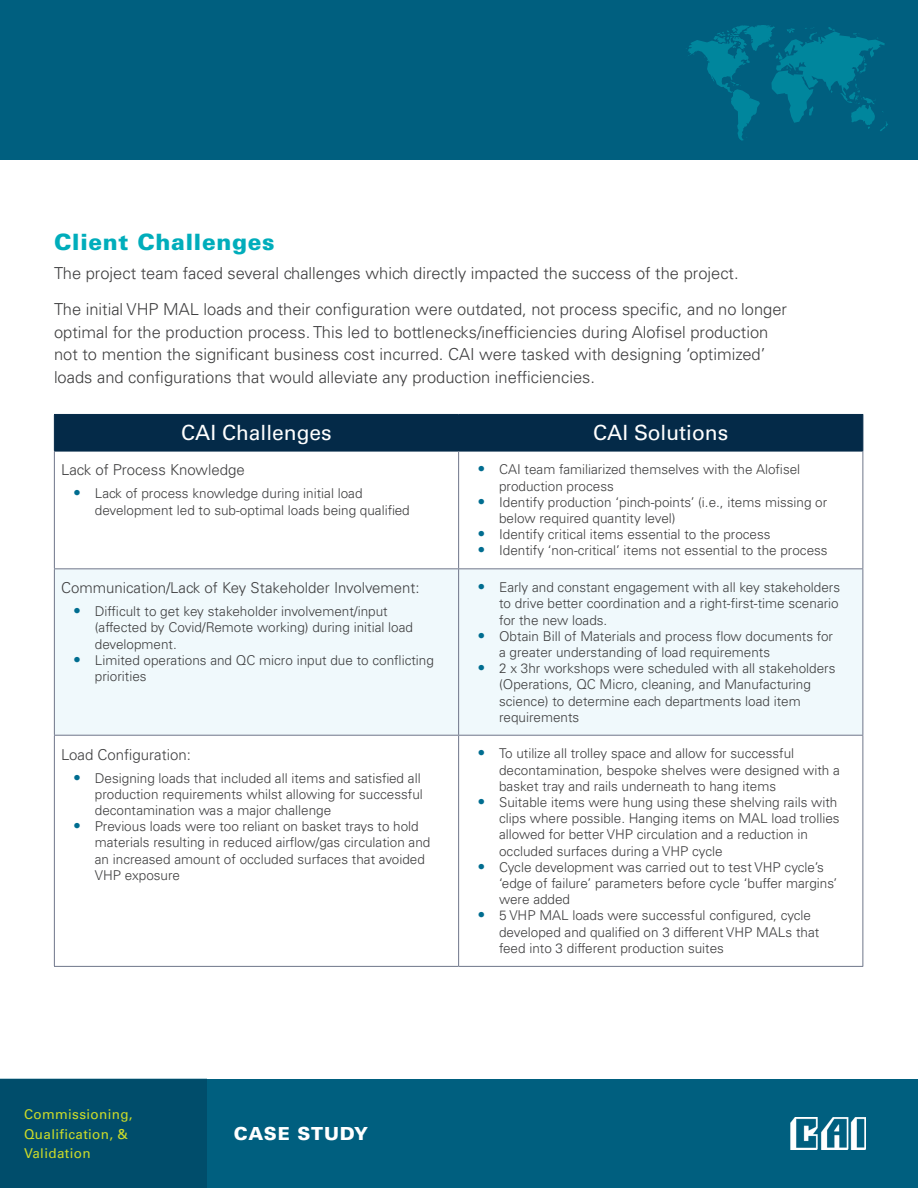
<style>
.page{position:relative;width:918px;height:1188px;background:#fff}
.page>*{position:absolute;margin:0;border:0;box-sizing:border-box;transform-origin:0 0}
.t1{font:900 22.5px "Univers LT Std";letter-spacing:.03em;color:#00adbb}
.t2{font:21px "Univers LT Std";color:#fff}
.t3{font:900 18px "Univers LT Std";letter-spacing:.03em;color:#fff}
.t4{font:300 16.5px/22.5px "Univers LT Std";color:#3e3e3f}
.t5{font:300 15px "Univers LT Std";color:#3e3e3f}
.t6{font:300 13.5px/16.2px "Univers LT Std";color:#3e3e3f}
.t7{font:13.5px/19.5px "Univers LT Std";letter-spacing:.025em;color:#ccdb29}
.s1{font-weight:700;font-size:15px;color:#006d90}
</style>
<div class="page">
<div style="left:0;top:1079px;width:918px;height:109px;background:#005f7f"></div>
<div style="left:0;top:1079px;width:206px;height:109px;background:#004d6b"></div>
<img style="left:790px;top:1117px;width:76px;height:33px">
<div style="left:0;top:0;width:918px;height:160px;background:#005f7f"></div>
<svg style="left:686px;top:25px;width:202px;height:116px"></svg>
<div style="left:55px;top:415px;width:807px;height:36px;background:#042a48"></div>
<div style="left:55px;top:569px;width:807px;height:166px;background:#f0f9fc"></div>
<hr style="left:54px;top:414px;width:405px;height:1px;background:#042a48">
<hr style="left:54px;top:415px;width:1px;height:36px;background:#042a48">
<hr style="left:459px;top:414px;width:404px;height:1px;background:#042a48">
<hr style="left:458px;top:415px;width:1px;height:36px;background:#042a48">
<hr style="left:862px;top:415px;width:1px;height:36px;background:#042a48">
<hr style="left:54px;top:451px;width:405px;height:1px;background:#042a48">
<hr style="left:459px;top:451px;width:404px;height:1px;background:#042a48">
<hr style="left:54px;top:451px;width:1px;height:117px;background:#6f768a">
<hr style="left:458px;top:451px;width:1px;height:117px;background:#6f768a">
<hr style="left:862px;top:451px;width:1px;height:117px;background:#6f768a">
<hr style="left:54px;top:568px;width:405px;height:1px;background:#6f768a">
<hr style="left:54px;top:569px;width:1px;height:166px;background:#6f768a">
<hr style="left:459px;top:568px;width:404px;height:1px;background:#6f768a">
<hr style="left:458px;top:569px;width:1px;height:166px;background:#6f768a">
<hr style="left:862px;top:569px;width:1px;height:166px;background:#6f768a">
<hr style="left:54px;top:735px;width:405px;height:1px;background:#6f768a">
<hr style="left:54px;top:736px;width:1px;height:230px;background:#6f768a">
<hr style="left:459px;top:735px;width:404px;height:1px;background:#6f768a">
<hr style="left:458px;top:736px;width:1px;height:230px;background:#6f768a">
<hr style="left:862px;top:736px;width:1px;height:230px;background:#6f768a">
<hr style="left:54px;top:966px;width:405px;height:1px;background:#6f768a">
<hr style="left:459px;top:966px;width:404px;height:1px;background:#6f768a">
<h1 class="t1" style="left:54px;top:228px;width:222px">Client Challenges</h1>
<p class="t4" style="left:54px;top:255px;width:735px;line-height:36px">The project team faced several challenges which directly impacted the success of the project.<br>The initial VHP MAL loads and their configuration were outdated, not process specific, and no longer</p>
<p class="t4" style="left:54px;top:321px;width:716px">optimal for the production process. This led to bottlenecks/inefficiencies during Alofisel production not to mention the significant business cost incurred. CAI were tasked with designing ‘optimized’ loads and configurations that would alleviate any production inefficiencies.</p>
<h2 class="t2" style="left:181px;top:420px;width:152px">CAI Challenges</h2>
<h2 class="t2" style="left:593px;top:420px;width:136px">CAI Solutions</h2>
<p class="t5" style="left:61px;top:461px;width:185px">Lack of Process Knowledge</p>
<p class="t6" style="left:95px;top:486px;width:316px;text-indent:-20px"><span class="s1">•</span> Lack of process knowledge during initial load development led to sub-optimal loads being qualified</p>
<p class="t6" style="left:499px;top:461px;width:303px;text-indent:-20px"><span class="s1">•</span> CAI team familiarized themselves with the Alofisel production process</p>
<p class="t6" style="left:499px;top:494px;width:330px;text-indent:-20px"><span class="s1">•</span> Identify production ‘pinch-points’ (i.e., items missing or below required quantity level)</p>
<p class="t6" style="left:479px;top:526px;width:293px"><span class="s1">•</span> Identify critical items essential to the process</p>
<p class="t6" style="left:479px;top:542px;width:350px"><span class="s1">•</span> Identify ‘non-critical’ items not essential to the process</p>
<p class="t5" style="left:61px;top:579px;width:360px">Communication/Lack of Key Stakeholder Involvement:</p>
<p class="t6" style="left:95px;top:603px;width:320px;text-indent:-20px"><span class="s1">•</span> Difficult to get key stakeholder involvement/input (affected by Covid/Remote working) during initial load development.</p>
<p class="t6" style="left:95px;top:652px;width:341px;text-indent:-20px"><span class="s1">•</span> Limited operations and QC micro input due to conflicting priorities</p>
<p class="t5" style="left:61px;top:745px;width:131px">Load Configuration:</p>
<p class="t6" style="left:95px;top:770px;width:330px;text-indent:-20px"><span class="s1">•</span> Designing loads that included all items and satisfied all production requirements whilst allowing for successful decontamination was a major challenge</p>
<p class="t6" style="left:95px;top:818px;width:337px;text-indent:-20px"><span class="s1">•</span> Previous loads were too reliant on basket trays to hold materials resulting in reduced airflow/gas circulation and an increased amount of occluded surfaces that avoided VHP exposure</p>
<p class="t6" style="left:499px;top:579px;width:343px;text-align:justify;text-indent:-20px"><span class="s1">•</span> Early and constant engagement with all key stakeholders to drive better coordination and a right-first-time scenario for the new loads.</p>
<p class="t6" style="left:499px;top:628px;width:336px;text-indent:-20px"><span class="s1">•</span> Obtain Bill of Materials and process flow documents for a greater understanding of load requirements</p>
<p class="t6" style="left:499px;top:660px;width:338px;text-indent:-20px"><span class="s1">•</span> 2 x 3hr workshops were scheduled with all stakeholders (Operations, QC Micro, cleaning, and Manufacturing science) to determine each departments load item requirements</p>
<p class="t6" style="left:499px;top:746px;width:342px;text-indent:-20px"><span class="s1">•</span> To utilize all trolley space and allow for successful decontamination, bespoke shelves were designed with a basket tray and rails underneath to hang items</p>
<p class="t6" style="left:499px;top:794px;width:342px;text-indent:-20px"><span class="s1">•</span> Suitable items were hung using these shelving rails with clips where possible. Hanging items on MAL load trollies allowed for better VHP circulation and a reduction in occluded surfaces during a VHP cycle</p>
<p class="t6" style="left:499px;top:859px;width:340px;text-indent:-20px"><span class="s1">•</span> Cycle development was carried out to test VHP cycle’s ‘edge of failure’ parameters before cycle ‘buffer margins’ were added</p>
<p class="t6" style="left:499px;top:908px;width:322px;text-indent:-20px"><span class="s1">•</span> 5 VHP MAL loads were successful configured, cycle developed and qualified on 3 different VHP MALs that feed into 3 different production suites</p>
<p class="t7" style="left:24px;top:1105px;width:110px">Commissioning,<br>Qualification, &amp;<br>Validation</p>
<h3 class="t3" style="left:234px;top:1122px;width:136px">CASE STUDY</h3>
</div>
